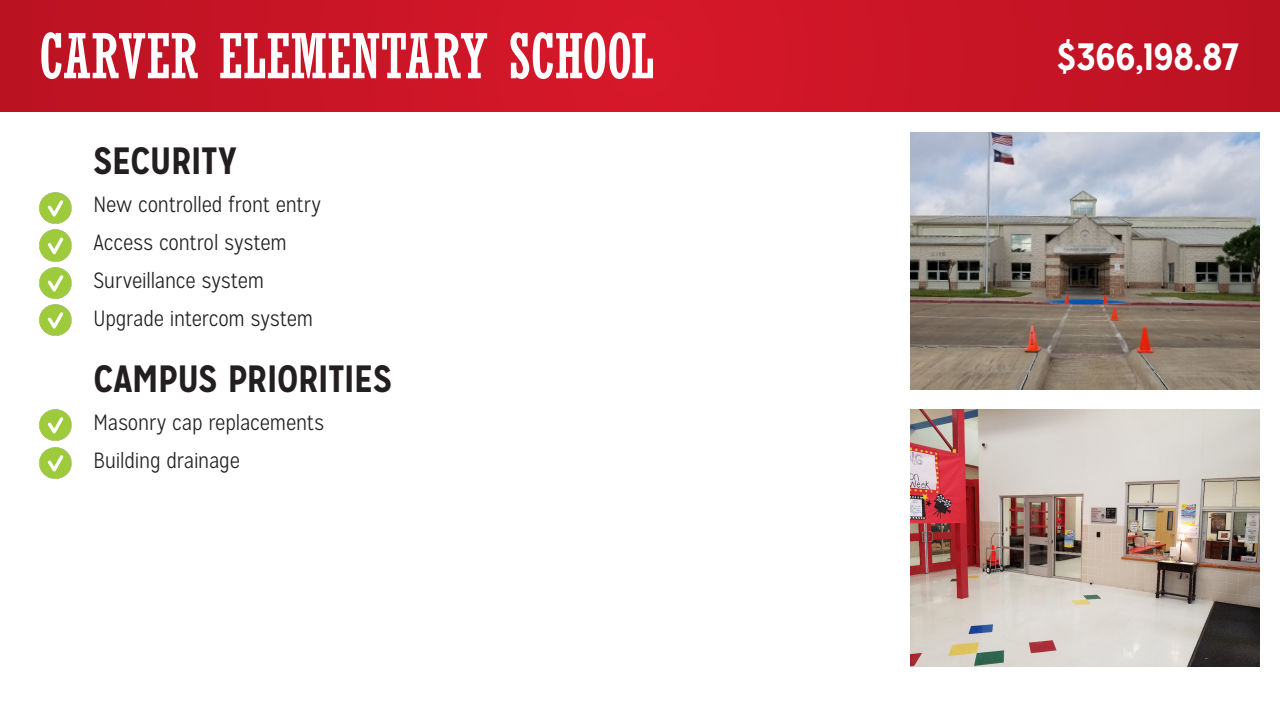
<style>
.page{position:relative;width:1280px;height:720px;background:#fff}
.page>*{position:absolute;margin:0;border:0;box-sizing:border-box;transform-origin:0 0}
.t1{font:condensed 61.5px "Rockwell";letter-spacing:-.005em;color:#fff}
.t2{font:700 38px "Mission Gothic";letter-spacing:-.025em;color:#231f20}
.t3{font:700 38px "Mission Gothic";letter-spacing:-.015em;color:#fff}
.Paragraph_Style_1{font:300 22px "Mission Gothic";letter-spacing:-.01em;color:#231f20}
</style>
<div class="page">
<div style="left:0;top:0;width:1280px;height:112px;background:linear-gradient(to right,#c81526,#c81526)"></div>
<img style="left:40px;top:193px;width:31px;height:31px">
<img style="left:40px;top:230px;width:31px;height:31px">
<img style="left:40px;top:267px;width:31px;height:32px">
<img style="left:40px;top:410px;width:31px;height:31px">
<img style="left:40px;top:305px;width:31px;height:31px">
<img style="left:40px;top:447px;width:31px;height:31px">
<img style="left:910px;top:132px;width:350px;height:257px">
<img style="left:910px;top:410px;width:350px;height:256px">
<p class="t1" style="left:39px;top:21px;width:616px">CARVER ELEMENTARY SCHOOL</p>
<p class="t2" style="left:94px;top:137px;width:144px">SECURITY</p>
<p class="Paragraph_Style_1" style="left:94px;top:192px;width:229px">New controlled front entry</p>
<p class="Paragraph_Style_1" style="left:94px;top:230px;width:194px">Access control system</p>
<p class="Paragraph_Style_1" style="left:94px;top:268px;width:172px">Surveillance system</p>
<p class="Paragraph_Style_1" style="left:94px;top:306px;width:221px">Upgrade intercom system</p>
<p class="t2" style="left:94px;top:355px;width:300px">CAMPUS PRIORITIES</p>
<p class="Paragraph_Style_1" style="left:94px;top:410px;width:232px">Masonry cap replacements</p>
<p class="Paragraph_Style_1" style="left:94px;top:448px;width:148px">Building drainage</p>
<p class="t3" style="left:1057px;top:33px;width:182px">$366,198.87</p>
</div>
